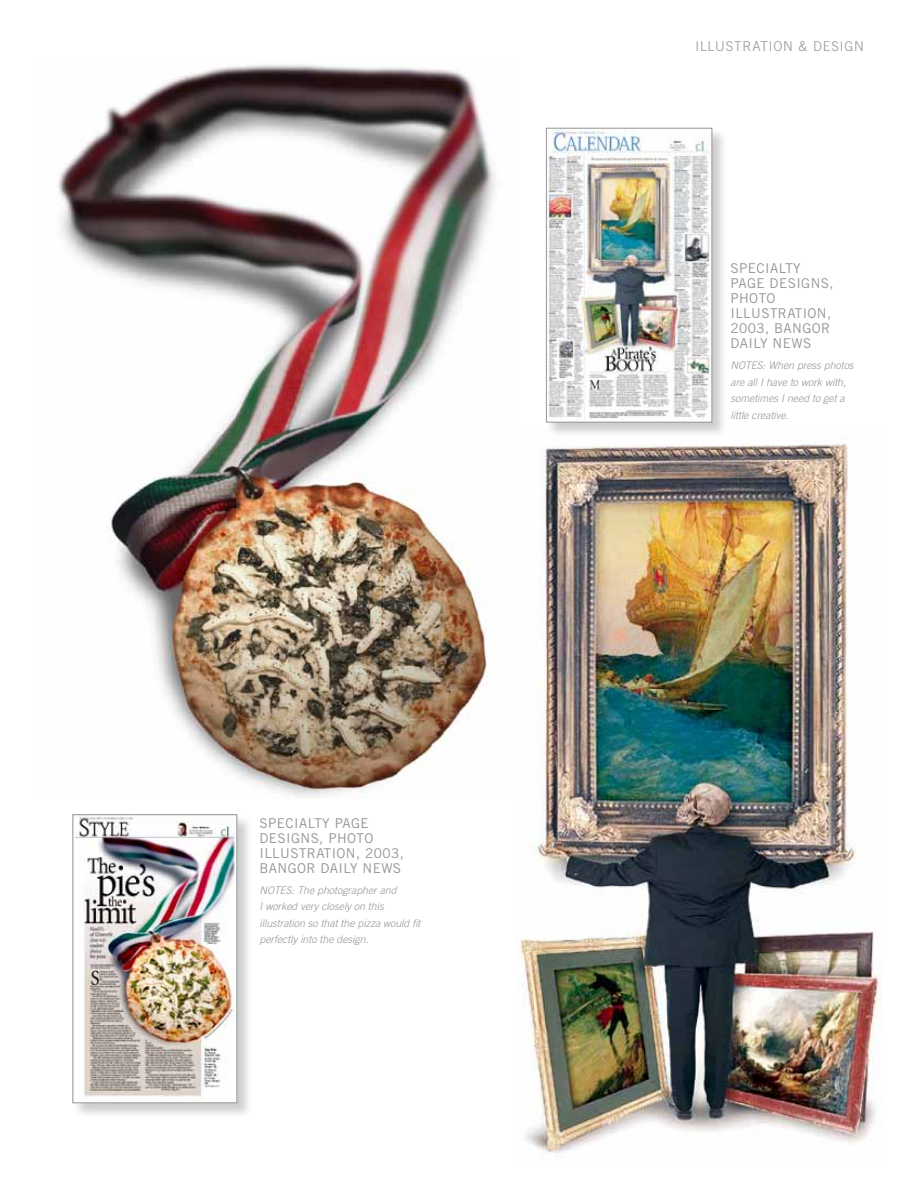
<style>
.page{position:relative;width:918px;height:1188px;background:#fff}
.page>*{position:absolute;margin:0;border:0;box-sizing:border-box;transform-origin:0 0}
.t1{font:13.5px/15px "Trade Gothic";letter-spacing:.03em;color:#939598}
.t2{font:300 13.5px "Trade Gothic";letter-spacing:.065em;color:#939598}
.t3{font:italic 300 10.5px/16.5px "Trade Gothic";color:#939598}
</style>
<div class="page">
<div style="left:72px;top:814px;width:181px;height:305px;background:#000;opacity:.2"></div>
<img style="left:75px;top:816px;width:160px;height:285px">
<div style="left:73px;top:814px;width:164px;height:289px;border:1px solid #939598"></div>
<img style="left:520px;top:443px;width:362px;height:710px">
<img style="left:58px;top:64px;width:438px;height:734px">
<div style="left:545px;top:127px;width:183px;height:311px;background:#000;opacity:.2"></div>
<img style="left:548px;top:130px;width:162px;height:290px">
<div style="left:546px;top:128px;width:166px;height:294px;border:1px solid #939598"></div>
<p class="t1" style="left:260px;top:815px;width:146px">SPECIALTY PAGE<br>DESIGNS, PHOTO<br>ILLUSTRATION, 2003,<br>BANGOR</p>
<p class="t1" style="left:320px;top:860px;width:9px">DAILY</p>
<p class="t1" style="left:363px;top:860px;width:11px">NEWS</p>
<p class="t3" style="left:260px;top:882px;width:163px">NOTES: The photographer and<br>I worked very closely on this illustration so that the pizza would fit perfectly into the design.</p>
<p class="t2" style="left:695px;top:38px;width:170px">ILLUSTRATION &amp; DESIGN</p>
<p class="t1" style="left:730px;top:261px;width:105px">SPECIALTY<br>PAGE DESIGNS,<br>PHOTO<br>ILLUSTRATION,<br>2003, BANGOR<br>DAILY</p>
<p class="t1" style="left:773px;top:336px;width:11px">NEWS</p>
<p class="t3" style="left:730px;top:357px;width:125px">NOTES: When press photos are all I have to work with, sometimes I need to get a little creative.</p>
</div>
